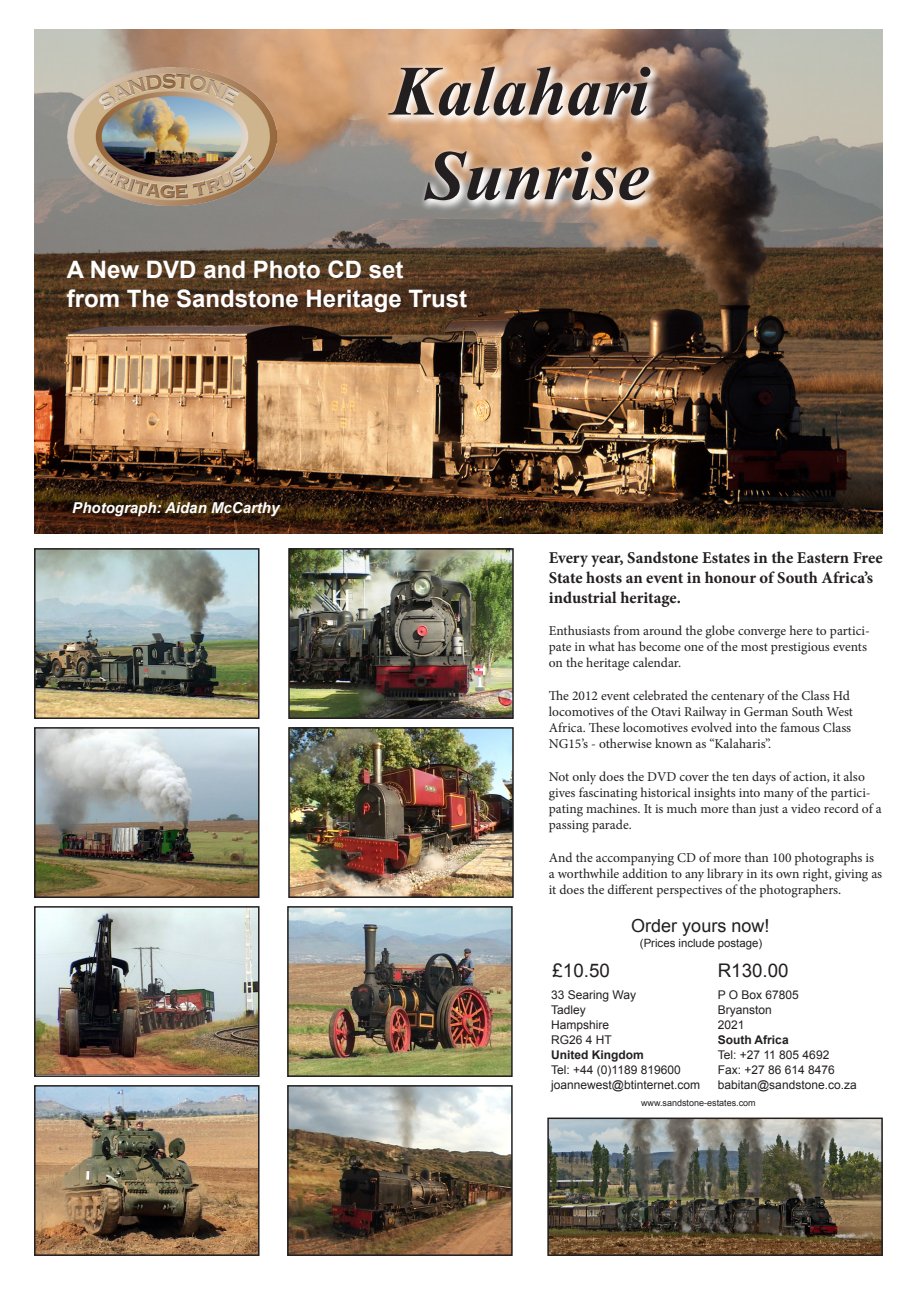
<style>
.page{position:relative;width:919px;height:1289px;background:#fff}
.page>*{position:absolute;margin:0;border:0;box-sizing:border-box;transform-origin:0 0}
.t1{font:italic 700 70.5px "Times New Roman";color:#231f20}
.t2{font:700 24px "Arial";color:#fff}
.Price_SA{font:18.75px "Arial";color:#231f20}
.Price_UK{font:18.75px "Arial";color:#231f20}
.Order_Now{font:18px "Arial";color:#231f20}
.t3{font:700 16.5px/19.8px "Minion Pro";color:#231f20}
.t4{font:italic 700 15px "Arial";color:#fff}
.t5{font:13.5px/16.2px "Minion Pro";color:#231f20}
.Contacts_UK{font:12px "Arial";color:#231f20}
.Contacts_SA{font:12px "Arial";color:#231f20}
.Contacts_UK-2{font:700 12px "Arial";color:#231f20}
.Contacts_SA-2{font:700 12px "Arial";color:#231f20}
.Postage{font:11.4px "Arial";color:#231f20}
.Website{font:9px "Arial";color:#231f20}
</style>
<div class="page">
<img style="left:34px;top:30px;width:848px;height:504px">
<img style="left:68px;top:68px;width:208px;height:137px">
<svg style="left:383px;top:61px;width:278px;height:150px;background:#d7baa3"></svg>
<img style="left:37px;top:551px;width:219px;height:165px">
<div style="left:34px;top:548px;width:225px;height:171px;border:2px solid #231f20"></div>
<img style="left:291px;top:551px;width:219px;height:165px">
<div style="left:288px;top:548px;width:225px;height:171px;border:2px solid #231f20"></div>
<img style="left:291px;top:730px;width:219px;height:164px">
<div style="left:288px;top:727px;width:225px;height:170px;border:2px solid #231f20"></div>
<img style="left:290px;top:909px;width:219px;height:164px">
<div style="left:287px;top:906px;width:225px;height:170px;border:2px solid #231f20"></div>
<img style="left:290px;top:1088px;width:219px;height:164px">
<div style="left:287px;top:1085px;width:225px;height:170px;border:2px solid #231f20"></div>
<img style="left:37px;top:730px;width:219px;height:164px">
<div style="left:34px;top:727px;width:225px;height:170px;border:2px solid #231f20"></div>
<img style="left:37px;top:909px;width:219px;height:164px">
<div style="left:34px;top:906px;width:225px;height:170px;border:2px solid #231f20"></div>
<img style="left:37px;top:1088px;width:219px;height:164px">
<div style="left:34px;top:1085px;width:225px;height:170px;border:2px solid #231f20"></div>
<img style="left:550px;top:1120px;width:329px;height:132px">
<div style="left:547px;top:1117px;width:335px;height:138px;border:2px solid #231f20"></div>
<p class="t1" style="left:390px;top:42px;width:260px">Kalahari</p>
<p class="t1" style="left:425px;top:126px;width:225px">Sunrise</p>
<p class="t2" style="left:67px;top:254px;width:338px">A New DVD and Photo CD set</p>
<p class="t2" style="left:67px;top:283px;width:402px">from The Sandstone Heritage Trust</p>
<p class="t4" style="left:72px;top:498px;width:208px">Photograph: Aidan McCarthy</p>
<p class="t3" style="left:549px;top:547px;width:335px">Every year, Sandstone Estates in the Eastern Free<br>State hosts an event in honour of South Africa’s industrial heritage.</p>
<p class="t5" style="left:549px;top:622px;width:322px">Enthusiasts from around the globe converge here to partici&shy;pate in what has become one of the most prestigious events on the heritage calendar.</p>
<p class="t5" style="left:549px;top:687px;width:306px">The 2012 event celebrated the centenary of the Class Hd locomotives of the Otavi Railway in German South West Africa. These locomotives evolved into the famous Class NG15’s - otherwise known as “Kalaharis”.</p>
<p class="t5" style="left:549px;top:768px;width:334px">Not only does the DVD cover the ten days of action, it also gives fascinating historical insights into many of the partici&shy;pating machines. It is much more than just a video record of a passing parade.</p>
<p class="t5" style="left:549px;top:849px;width:335px">And the accompanying CD of more than 100 photographs is a worthwhile addition to any library in its own right, giving as it does the different perspectives of the photographers.</p>
<p class="Order_Now" style="left:631px;top:913px;width:140px">Order yours now!</p>
<p class="Postage" style="left:639px;top:935px;width:124px">(Prices include postage)</p>
<p class="Price_UK" style="left:552px;top:957px;width:59px">£10.50</p>
<p class="Price_SA" style="left:717px;top:957px;width:72px">R130.00</p>
<p class="Contacts_UK" style="left:551px;top:986px;width:86px">33 Searing Way</p>
<p class="Contacts_UK" style="left:551px;top:1001px;width:36px">Tadley</p>
<p class="Contacts_UK" style="left:551px;top:1016px;width:60px">Hampshire</p>
<p class="Contacts_UK" style="left:551px;top:1031px;width:62px">RG26 4 HT</p>
<p class="Contacts_UK-2" style="left:551px;top:1046px;width:94px">United Kingdom</p>
<p class="Contacts_UK" style="left:551px;top:1061px;width:131px">Tel: +44 (0)1189 819600</p>
<p class="Contacts_UK" style="left:551px;top:1076px;width:150px">joannewest@btinternet.com</p>
<p class="Contacts_SA" style="left:717px;top:986px;width:83px">P O Box 67805</p>
<p class="Contacts_SA" style="left:717px;top:1001px;width:56px">Bryanston</p>
<p class="Contacts_SA" style="left:717px;top:1016px;width:28px">2021</p>
<p class="Contacts_SA-2" style="left:717px;top:1031px;width:72px">South Africa</p>
<p class="Contacts_SA" style="left:717px;top:1046px;width:113px">Tel: +27 11 805 4692</p>
<p class="Contacts_SA" style="left:717px;top:1061px;width:119px">Fax: +27 86 614 8476</p>
<p class="Contacts_SA" style="left:717px;top:1076px;width:140px">babitan@sandstone.co.za</p>
<p class="Website" style="left:641px;top:1096px;width:116px">www.sandstone-estates.com</p>
</div>
